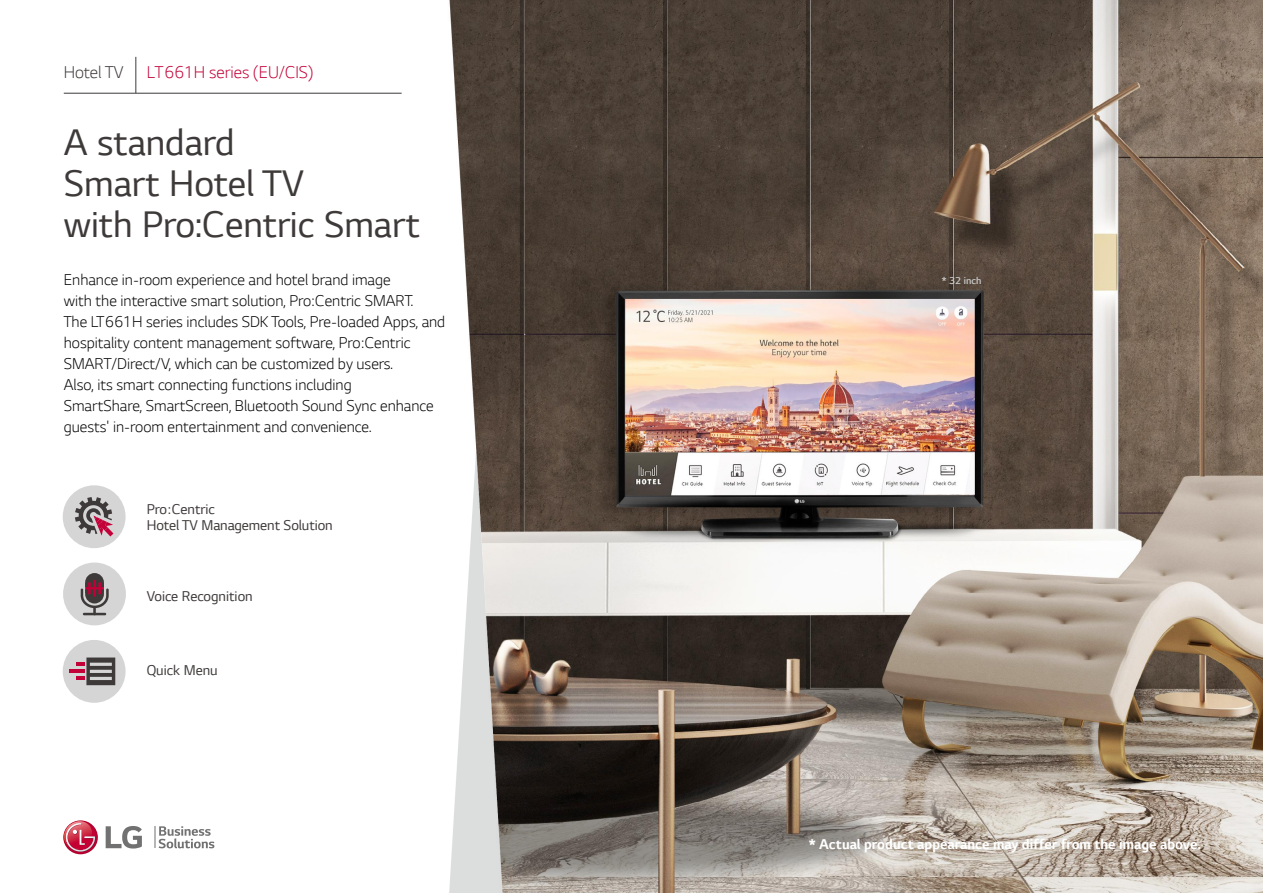
<style>
.page{position:relative;width:1263px;height:893px;background:#fff}
.page>*{position:absolute;margin:0;border:0;box-sizing:border-box;transform-origin:0 0}
.t1{font:39px/40.8px "LG Smart";color:#3e3a39}
.t2{font:300 18px "LG Smart";color:#c30037}
.t3{font:300 18px "LG Smart";color:#3e3a39}
.t4{font:300 16.5px/21px "LG Smart";color:#000}
.t5{font:15px/16.5px "LG Smart";letter-spacing:-.005em;color:#3e3a39}
.t6{font:700 15px "LG Smart";color:#fff}
.t7{font:300 10.5px "LG Smart";color:#c9caca}
</style>
<div class="page">
<img style="left:509px;top:0;width:754px;height:893px">
<img style="left:62px;top:0;width:447px;height:893px">
<hr style="left:136px;top:57px;width:1px;height:36px;background:#3e3a39">
<hr style="left:64px;top:93px;width:338px;height:1px;background:#3e3a39">
<svg style="left:154px;top:826px;width:60px;height:22px"></svg>
<svg style="left:106px;top:826px;width:36px;height:22px"></svg>
<svg style="left:63px;top:820px;width:35px;height:34px"></svg>
<svg style="left:62px;top:821px;width:34px;height:31px"></svg>
<div style="left:63px;top:485px;width:63px;height:63px;background:#d5d5d6;border-radius:50%"></div>
<svg style="left:75px;top:497px;width:38px;height:39px"></svg>
<div style="left:63px;top:562px;width:63px;height:63px;background:#d5d5d6;border-radius:50%"></div>
<svg style="left:81px;top:573px;width:28px;height:42px"></svg>
<div style="left:63px;top:640px;width:63px;height:63px;background:#d5d5d6;border-radius:50%"></div>
<svg style="left:76px;top:657px;width:39px;height:28px"></svg>
<hr style="left:69px;top:670px;width:15px;height:3px;background:#c30037">
<p class="t3" style="left:64px;top:60px;width:61px">Hotel TV</p>
<p class="t2" style="left:147px;top:60px;width:168px">LT661H series (EU/CIS)</p>
<h1 class="t1" style="left:64px;top:121px;width:358px">A standard<br>Smart Hotel TV<br>with Pro:Centric Smart</h1>
<p class="t4" style="left:64px;top:268px;width:383px">Enhance in-room experience and hotel brand image<br>with the interactive smart solution, Pro:Centric SMART.<br>The LT661H series includes SDK Tools, Pre-loaded Apps, and hospitality content management software, Pro:Centric SMART/Direct/V, which can be customized by users.<br>Also, its smart connecting functions including<br>SmartShare, SmartScreen, Bluetooth Sound Sync enhance guests' in-room entertainment and convenience.</p>
<p class="t5" style="left:147px;top:500px;width:187px">Pro:Centric<br>Hotel TV Management Solution</p>
<p class="t5" style="left:147px;top:587px;width:108px">Voice Recognition</p>
<p class="t5" style="left:147px;top:662px;width:73px">Quick Menu</p>
<p class="t7" style="left:942px;top:274px;width:41px">* 32 inch</p>
<p class="t6" style="left:809px;top:834px;width:394px">* Actual product appearance may differ from the image above.</p>
</div>
